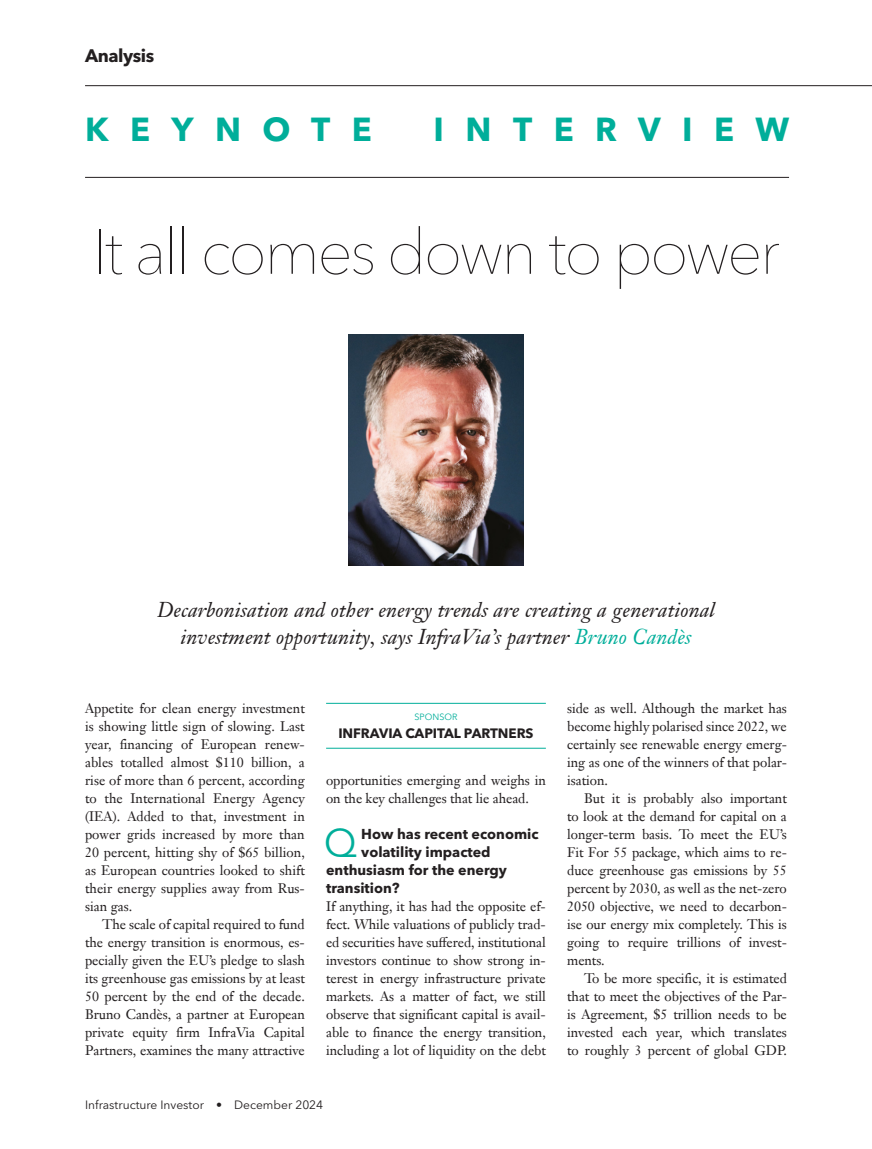
<style>
.page{position:relative;width:872px;height:1149px;background:#fff}
.page>*{position:absolute;margin:0;border:0;box-sizing:border-box;transform-origin:0 0}
.A_Headline_42_46_cen{font:200 63px "Avenir Next LT Pro";letter-spacing:-.04em;color:#231f20}
.E_Analysis_Q_A_Quest{font:39.6px "Avenir Next LT Pro";color:#00ae9a}
.t1{font:700 33px "Avenir Next LT Pro";letter-spacing:.65em;color:#00ae9a}
.D_Standfirst_italic{font:italic 21px/27px "Janson Text LT Pro";letter-spacing:.005em;color:#231f20;text-align:center}
.t2{font:700 18px "Avenir Next LT Pro";letter-spacing:-.025em;color:#231f20}
.E_Analysis_Q_A_Quest-2{font:700 14.25px "Avenir Next LT Pro";color:#231f20}
.F_Analysis_Body_NO_i{font:13.5px/18px "Janson Text LT Pro";letter-spacing:-.005em;color:#231f20;text-align:justify}
.G__Analysis_Body_Ind{font:13.5px/18px "Janson Text LT Pro";letter-spacing:-.005em;color:#231f20;text-align:justify}
.S1_Sponsor_CompanyNa{font:700 13.5px "Avenir Next LT Pro";letter-spacing:-.005em;color:#231f20}
.t3{font:12px "Avenir Next LT Pro";color:#231f20}
.S_Sponsor_Label{font:9px "Avenir Next LT Pro";color:#00ae9a}
.s1{color:#00ae9a}
</style>
<div class="page">
<hr style="left:85px;top:177px;width:704px;height:1px;background:#231f20">
<hr style="left:85px;top:85px;width:787px;height:1px;background:#231f20">
<hr style="left:326px;top:702px;width:220px;height:1px;background:#00ae9a">
<hr style="left:326px;top:747px;width:220px;height:1px;background:#00ae9a">
<img style="left:348px;top:334px;width:176px;height:231px">
<h3 class="t2" style="left:85px;top:45px;width:71px">Analysis</h3>
<h3 class="t1" style="left:85px;top:110px;width:288px">KEYNOTE</h3>
<h3 class="t1" style="left:433px;top:110px;width:357px">INTERVIEW</h3>
<p class="A_Headline_42_46_cen" style="left:92px;top:214px;width:689px">It all comes down to power</p>
<p class="D_Standfirst_italic" style="left:157px;top:596px;width:559px">Decarbonisation and other energy trends are creating a generational investment opportunity, says InfraVia’s partner <span class="s1">Bruno Candès</span></p>
<p class="F_Analysis_Body_NO_i" style="left:85px;top:698px;width:221px">Appetite for clean energy investment is showing little sign of slowing. Last year, financing of European renew&shy;ables totalled almost $110 billion, a rise of more than 6 percent, according to the International Energy Agency (IEA). Added to that, investment in power grids increased by more than 20 percent, hitting shy of $65 billion, as European countries looked to shift their energy supplies away from Rus&shy;sian gas.</p>
<p class="G__Analysis_Body_Ind" style="left:85px;top:914px;width:221px;text-indent:17px">The scale of capital required to fund the energy transition is enormous, es&shy;pecially given the EU’s pledge to slash its greenhouse gas emissions by at least 50 percent by the end of the decade.<br>Bruno Candès, a partner at European private equity firm InfraVia Capital Partners, examines the many attractive</p>
<p class="S_Sponsor_Label" style="left:414px;top:711px;width:44px">SPONSOR</p>
<p class="S1_Sponsor_CompanyNa" style="left:338px;top:724px;width:197px">INFRAVIA CAPITAL PARTNERS</p>
<p class="G__Analysis_Body_Ind" style="left:326px;top:770px;width:221px">opportunities emerging and weighs in on the key challenges that lie ahead.</p>
<p class="E_Analysis_Q_A_Quest" style="left:324px;top:818px;width:35px">Q</p>
<p class="E_Analysis_Q_A_Quest-2" style="left:361px;top:824px;width:179px">How has recent economic</p>
<p class="E_Analysis_Q_A_Quest-2" style="left:361px;top:842px;width:131px">volatility impacted</p>
<p class="E_Analysis_Q_A_Quest-2" style="left:326px;top:860px;width:182px">enthusiasm for the energy</p>
<p class="E_Analysis_Q_A_Quest-2" style="left:326px;top:878px;width:75px">transition?</p>
<p class="F_Analysis_Body_NO_i" style="left:326px;top:896px;width:221px">If anything, it has had the opposite ef&shy;fect. While valuations of publicly trad&shy;ed securities have suffered, institutional investors continue to show strong in&shy;terest in energy infrastructure private markets. As a matter of fact, we still observe that significant capital is avail&shy;able to finance the energy transition, including a lot of liquidity on the debt</p>
<p class="t3" style="left:85px;top:1097px;width:240px">Infrastructure Investor • December 2024</p>
<p class="F_Analysis_Body_NO_i" style="left:567px;top:698px;width:221px">side as well. Although the market has become highly polarised since 2022, we certainly see renewable energy emerg&shy;ing as one of the winners of that polar&shy;isation.</p>
<p class="G__Analysis_Body_Ind" style="left:567px;top:788px;width:221px;text-indent:17px">But it is probably also important to look at the demand for capital on a longer-term basis. To meet the EU’s Fit For 55 package, which aims to re&shy;duce greenhouse gas emissions by 55 percent by 2030, as well as the net-zero 2050 objective, we need to decarbon&shy;ise our energy mix completely. This is going to require trillions of invest&shy;ments.</p>
<p class="G__Analysis_Body_Ind" style="left:567px;top:968px;width:221px;text-indent:17px">To be more specific, it is estimated that to meet the objectives of the Par&shy;is Agreement, $5 trillion needs to be invested each year, which translates to roughly 3 percent of global GDP.</p>
</div>
